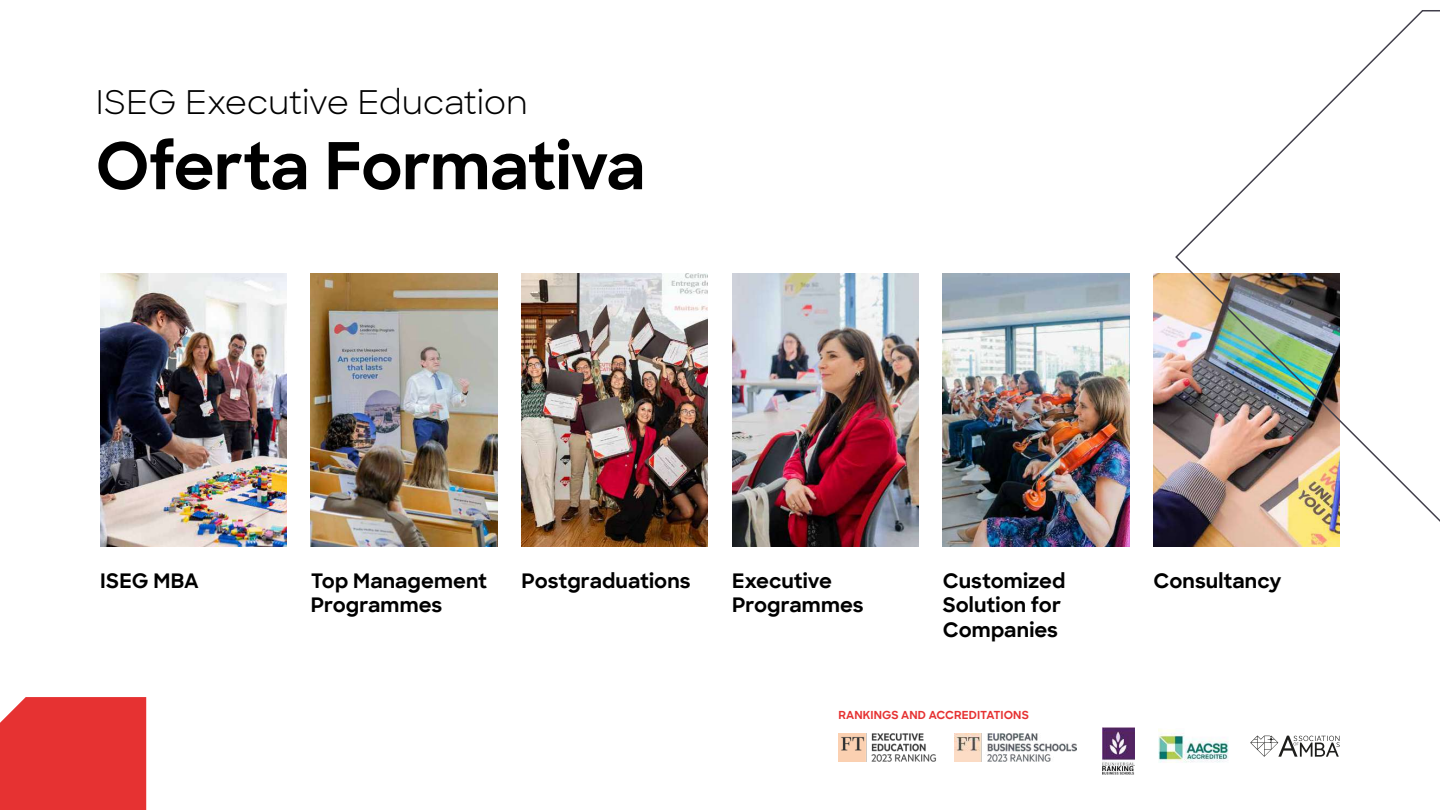
<style>
.page{position:relative;width:1440px;height:810px;background:#fff}
.page>*{position:absolute;margin:0;border:0;box-sizing:border-box;transform-origin:0 0}
.t1{font:700 64.57px "Sharp Sans";letter-spacing:-.015em;color:#000}
.t2{font:33.15px "Sharp Sans";letter-spacing:-.01em;color:#000}
.t3{font:700 20.25px/24.3px "Sharp Sans";letter-spacing:.005em;color:#000}
.t4{font:700 11.25px "Sharp Sans";letter-spacing:.01em;color:#e63232}
</style>
<div class="page">
<img style="left:100px;top:274px;width:186px;height:273px">
<img style="left:943px;top:274px;width:186px;height:273px">
<img style="left:1154px;top:274px;width:186px;height:273px">
<img style="left:522px;top:274px;width:186px;height:273px">
<img style="left:732px;top:274px;width:186px;height:273px">
<img style="left:311px;top:274px;width:186px;height:273px">
<img style="left:1174px;top:10px;width:266px;height:530px">
<div style="left:0;top:697px;width:146px;height:113px;background:#e63232"></div>
<img style="left:955px;top:734px;width:121px;height:27px">
<img style="left:838px;top:734px;width:98px;height:28px">
<img style="left:1102px;top:727px;width:33px;height:44px">
<img style="left:1102px;top:771px;width:32px;height:4px">
<img style="left:1159px;top:729px;width:69px;height:34px">
<svg style="left:1250px;top:736px;width:90px;height:21px"></svg>
<h2 class="t2" style="left:95px;top:77px;width:434px">ISEG Executive Education</h2>
<h1 class="t1" style="left:95px;top:118px;width:551px">Oferta Formativa</h1>
<p class="t3" style="left:100px;top:568px;width:100px">ISEG MBA</p>
<p class="t3" style="left:943px;top:568px;width:124px">Customized<br>Solution for<br>Companies</p>
<p class="t3" style="left:522px;top:568px;width:171px">Postgraduations</p>
<p class="t3" style="left:732px;top:568px;width:101px">Executive</p>
<p class="t3" style="left:1154px;top:568px;width:129px">Consultancy</p>
<p class="t3" style="left:732px;top:592px;width:133px">Programmes</p>
<p class="t3" style="left:311px;top:568px;width:178px">Top Management<br>Programmes</p>
<p class="t4" style="left:838px;top:707px;width:192px">RANKINGS AND ACCREDITATIONS</p>
</div>
